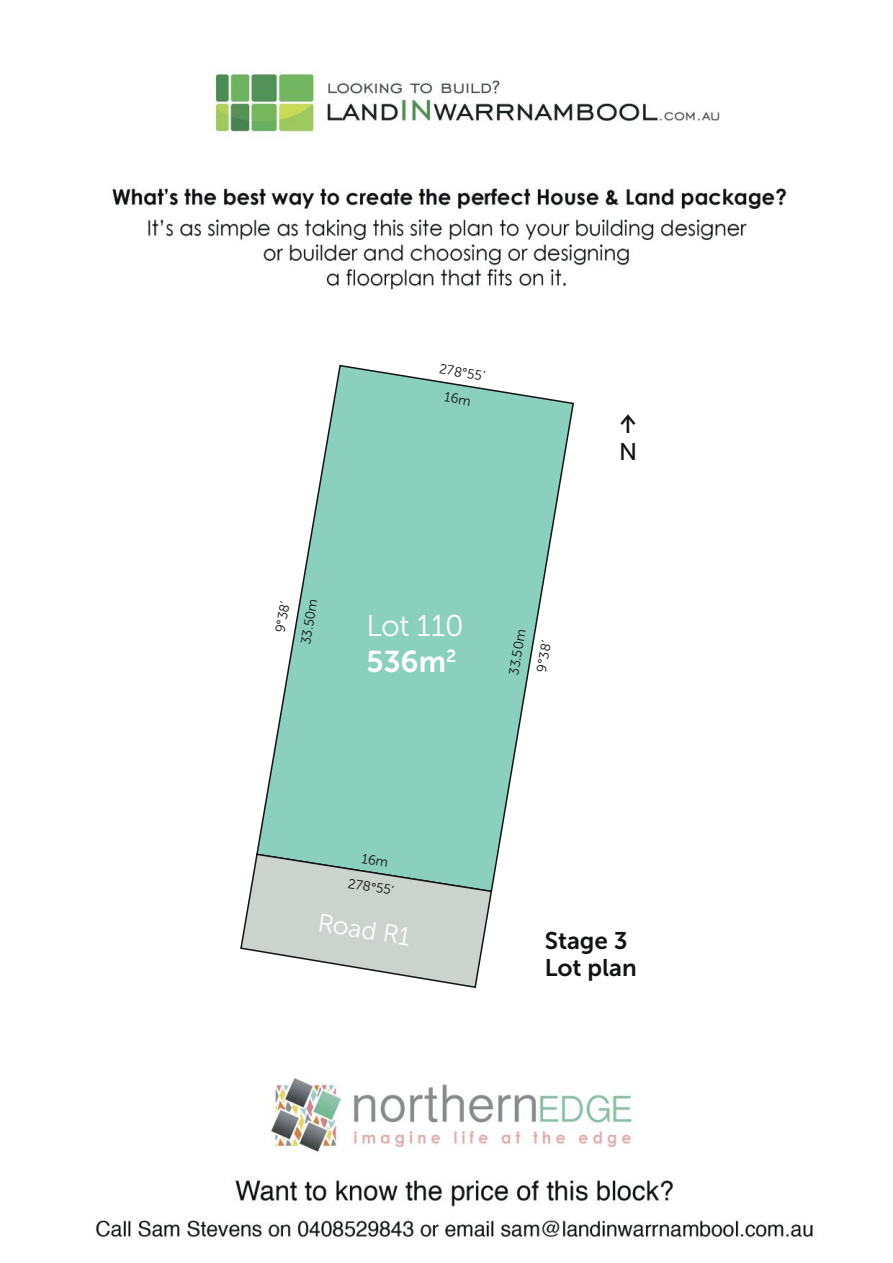
<style>
.page{position:relative;width:893px;height:1263px;background:#fff}
.page>*{position:absolute;margin:0;border:0;box-sizing:border-box;transform-origin:0 0}
.t1{font:30px "Museo Sans Cyrl 300";letter-spacing:-.005em;color:#fff}
.t2{font:30px "Museo Sans Cyrl 700";color:#fff}
.t3{font:25.5px "Museo Sans Cyrl 300";color:#fff}
.t4{font:24px/27px "Museo Sans Cyrl 700";color:#121314}
.t5{font:24px "ALS Direct";color:#121314}
.t6{font:24px "Museo Sans Cyrl 500";color:#121314}
.t7{font:13.5px/27px "Museo Sans Cyrl 300";color:#121314;text-align:center}
</style>
<div class="page">
<img style="left:95px;top:70px;width:718px;height:1169px">
<svg style="left:255px;top:364px;width:320px;height:529px"></svg>
<svg style="left:239px;top:853px;width:254px;height:136px"></svg>
<p class="t7" style="left:441px;top:355px;width:48px;rotate:9deg">278°55’<br>16m</p>
<p class="t7" style="left:265px;top:637px;width:48px;rotate:-80deg">9°38’<br>33.50m</p>
<h1 class="t1" style="left:366px;top:609px;width:99px">Lot 110</h1>
<h1 class="t2" style="left:366px;top:645px;width:91px">536m<sup>2</sup></h1>
<p class="t7" style="left:500px;top:673px;width:48px;rotate:-80deg">33.50m<br>9°38’</p>
<h3 class="t5" style="left:619px;top:411px;width:19px">↑</h3>
<h3 class="t6" style="left:619px;top:439px;width:20px">N</h3>
<p class="t7" style="left:355px;top:843px;width:48px;rotate:9deg">16m<br>278°55’</p>
<h2 class="t3" style="left:320px;top:909px;width:95px;rotate:9deg">Road R1</h2>
<h3 class="t4" style="left:545px;top:927px;width:93px">Stage 3<br>Lot plan</h3>
</div>
